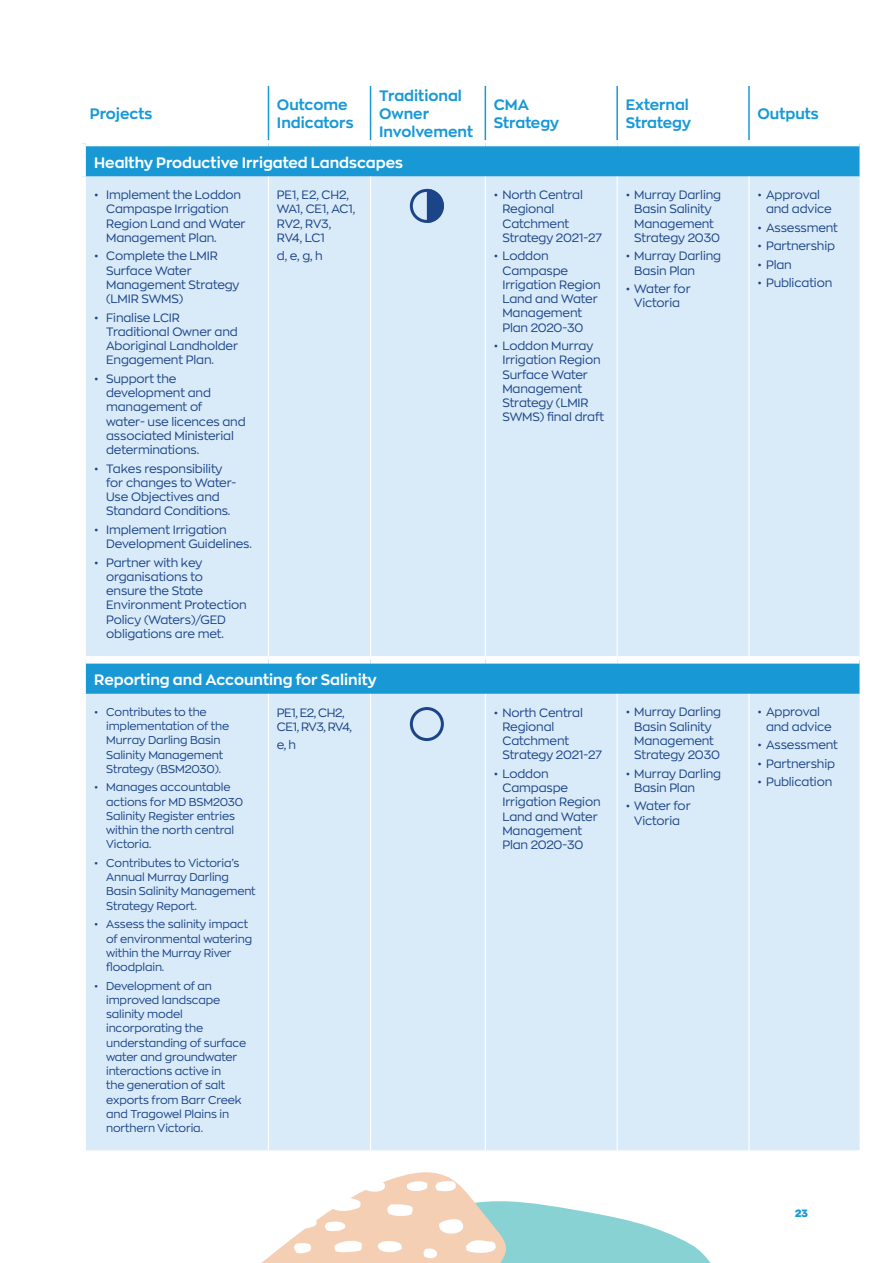
<style>
.page{position:relative;width:893px;height:1263px;background:#fff}
.page>*{position:absolute;margin:0;border:0;box-sizing:border-box;transform-origin:0 0}
.t1{font:700 15px/18px "Zona Pro";color:#1899d6}
.t2{font:700 15px "Zona Pro";color:#fff}
.t3{font:12px/14.2px "Zona Pro";letter-spacing:-.01em;color:#1c4489}
.t4{font:12px/14.2px "Zona Pro";letter-spacing:-.04em;color:#1c4489}
.t5{font:11.25px/14.2px "Zona Pro";letter-spacing:-.01em;color:#1c4489}
.t6{font:900 10.5px "Zona Pro";color:#1899d6}
</style>
<div class="page">
<svg style="left:453px;top:1150px;width:22px;height:1px"></svg>
<svg style="left:261px;top:1172px;width:450px;height:91px"></svg>
<div style="left:86px;top:146px;width:773px;height:31px;background:#1899d6"></div>
<div style="left:86px;top:177px;width:773px;height:973px;background:#d9ebf8"></div>
<hr style="left:268px;top:86px;width:1px;height:54px;background:#1899d6">
<hr style="left:370px;top:86px;width:1px;height:54px;background:#1899d6">
<hr style="left:485px;top:86px;width:1px;height:54px;background:#1899d6">
<hr style="left:616px;top:86px;width:2px;height:54px;background:#1899d6">
<hr style="left:748px;top:86px;width:2px;height:54px;background:#1899d6">
<div style="left:86px;top:656px;width:182px;height:8px;background:#fff"></div>
<div style="left:268px;top:656px;width:103px;height:8px;background:#fff"></div>
<div style="left:371px;top:656px;width:114px;height:8px;background:#fff"></div>
<div style="left:485px;top:656px;width:132px;height:8px;background:#fff"></div>
<div style="left:617px;top:656px;width:132px;height:8px;background:#fff"></div>
<div style="left:749px;top:656px;width:110px;height:8px;background:#fff"></div>
<hr style="left:370px;top:177px;width:1px;height:479px;background:#fff">
<hr style="left:485px;top:177px;width:1px;height:479px;background:#fff">
<hr style="left:617px;top:177px;width:1px;height:479px;background:#fff">
<hr style="left:748px;top:177px;width:1px;height:479px;background:#fff">
<hr style="left:370px;top:694px;width:1px;height:456px;background:#fff">
<hr style="left:485px;top:694px;width:1px;height:456px;background:#fff">
<hr style="left:617px;top:694px;width:1px;height:456px;background:#fff">
<hr style="left:748px;top:694px;width:1px;height:456px;background:#fff">
<hr style="left:268px;top:177px;width:1px;height:479px;background:#fff">
<hr style="left:268px;top:694px;width:1px;height:456px;background:#fff">
<div style="left:410px;top:707px;width:34px;height:34px;border:3px solid #1c4489;border-radius:50%"></div>
<svg style="left:427px;top:189px;width:17px;height:34px"></svg>
<div style="left:410px;top:189px;width:34px;height:34px;border:3px solid #1c4489;border-radius:50%"></div>
<p class="t1" style="left:90px;top:105px;width:64px">Projects</p>
<p class="t1" style="left:277px;top:96px;width:78px">Outcome<br>Indicators</p>
<p class="t1" style="left:379px;top:87px;width:96px">Traditional<br>Owner<br>Involvement</p>
<p class="t1" style="left:494px;top:96px;width:67px">CMA<br>Strategy</p>
<p class="t1" style="left:626px;top:96px;width:67px">External<br>Strategy</p>
<p class="t1" style="left:757px;top:105px;width:63px">Outputs</p>
<p class="t2" style="left:94px;top:152px;width:310px">Healthy Productive Irrigated Landscapes</p>
<p class="t3" style="left:106px;top:187px;width:141px;text-indent:-12px">• Implement the Loddon<br>Campaspe Irrigation<br>Region Land and Water<br>Management Plan.</p>
<p class="t3" style="left:106px;top:249px;width:135px;text-indent:-12px">• Complete the LMIR<br>Surface Water<br>Management Strategy (LMIR SWMS)</p>
<p class="t3" style="left:106px;top:310px;width:133px;text-indent:-12px">• Finalise LCIR<br>Traditional Owner and<br>Aboriginal Landholder<br>Engagement Plan.</p>
<p class="t3" style="left:106px;top:371px;width:141px;text-indent:-12px">• Support the development and management of<br>water- use licences and associated Ministerial determinations.</p>
<p class="t3" style="left:106px;top:461px;width:132px;text-indent:-12px">• Takes responsibility for changes to Water-<br>Use Objectives and<br>Standard Conditions.</p>
<p class="t3" style="left:106px;top:522px;width:147px;text-indent:-12px">• Implement Irrigation<br>Development Guidelines.</p>
<p class="t3" style="left:106px;top:555px;width:142px;text-indent:-12px">• Partner with key organisations to<br>ensure the State<br>Environment Protection<br>Policy (Waters)/GED obligations are met.</p>
<p class="t3" style="left:634px;top:187px;width:88px;text-indent:-9px">• Murray Darling<br>Basin Salinity<br>Management<br>Strategy 2030</p>
<p class="t3" style="left:634px;top:249px;width:88px;text-indent:-9px">• Murray Darling<br>Basin Plan</p>
<p class="t3" style="left:626px;top:281px;width:67px;text-align:center">• Water for<br>Victoria</p>
<p class="t3" style="left:766px;top:187px;width:67px;text-indent:-9px">• Approval and advice</p>
<p class="t3" style="left:757px;top:220px;width:82px">• Assessment</p>
<p class="t3" style="left:757px;top:239px;width:79px">• Partnership</p>
<p class="t3" style="left:757px;top:257px;width:36px">• Plan</p>
<p class="t3" style="left:757px;top:276px;width:76px">• Publication</p>
<p class="t3" style="left:502px;top:187px;width:101px;text-indent:-9px">• North Central<br>Regional<br>Catchment<br>Strategy 2021-27</p>
<p class="t3" style="left:502px;top:249px;width:100px;text-indent:-9px">• Loddon<br>Campaspe<br>Irrigation Region<br>Land and Water<br>Management<br>Plan 2020-30</p>
<p class="t3" style="left:502px;top:338px;width:103px;text-indent:-9px">• Loddon Murray<br>Irrigation Region<br>Surface Water<br>Management<br>Strategy (LMIR<br>SWMS) final draft</p>
<p class="t3" style="left:277px;top:187px;width:80px">PE1, E2, CH2,<br>WA1, CE1, AC1,<br>RV2, RV3,<br>RV4, LC1</p>
<p class="t3" style="left:277px;top:249px;width:47px">d, e, g, h</p>
<p class="t2" style="left:94px;top:670px;width:284px">Reporting and Accounting for Salinity</p>
<p class="t5" style="left:106px;top:704px;width:125px;text-indent:-12px">• Contributes to the implementation of the<br>Murray Darling Basin<br>Salinity Management<br>Strategy (BSM2030).</p>
<p class="t5" style="left:106px;top:780px;width:139px;text-indent:-12px">• Manages accountable actions for MD BSM2030<br>Salinity Register entries within the north central<br>Victoria.</p>
<p class="t5" style="left:106px;top:855px;width:151px;text-indent:-12px">• Contributes to Victoria’s<br>Annual Murray Darling<br>Basin Salinity Management<br>Strategy Report.</p>
<p class="t5" style="left:106px;top:917px;width:147px;text-indent:-12px">• Assess the salinity impact of environmental watering within the Murray River floodplain.</p>
<p class="t5" style="left:106px;top:978px;width:142px;text-indent:-12px">• Development of an improved landscape salinity model incorporating the understanding of surface water and groundwater interactions active in<br>the generation of salt exports from Barr Creek and Tragowel Plains in northern Victoria.</p>
<p class="t4" style="left:277px;top:705px;width:76px">PE1, E2, CH2,<br>CE1, RV3, RV4,</p>
<p class="t3" style="left:277px;top:737px;width:20px">e, h</p>
<p class="t3" style="left:502px;top:705px;width:101px;text-indent:-9px">• North Central<br>Regional<br>Catchment<br>Strategy 2021-27</p>
<p class="t3" style="left:502px;top:766px;width:100px;text-indent:-9px">• Loddon<br>Campaspe<br>Irrigation Region<br>Land and Water<br>Management<br>Plan 2020-30</p>
<p class="t3" style="left:634px;top:705px;width:88px;text-indent:-9px">• Murray Darling<br>Basin Salinity<br>Management<br>Strategy 2030</p>
<p class="t3" style="left:634px;top:766px;width:88px;text-indent:-9px">• Murray Darling<br>Basin Plan</p>
<p class="t3" style="left:626px;top:799px;width:67px;text-align:center">• Water for<br>Victoria</p>
<p class="t3" style="left:766px;top:705px;width:67px;text-indent:-9px">• Approval and advice</p>
<p class="t3" style="left:757px;top:737px;width:82px">• Assessment</p>
<p class="t3" style="left:757px;top:756px;width:79px">• Partnership</p>
<p class="t3" style="left:757px;top:774px;width:76px">• Publication</p>
<p class="t6" style="left:795px;top:1207px;width:14px">23</p>
</div>
